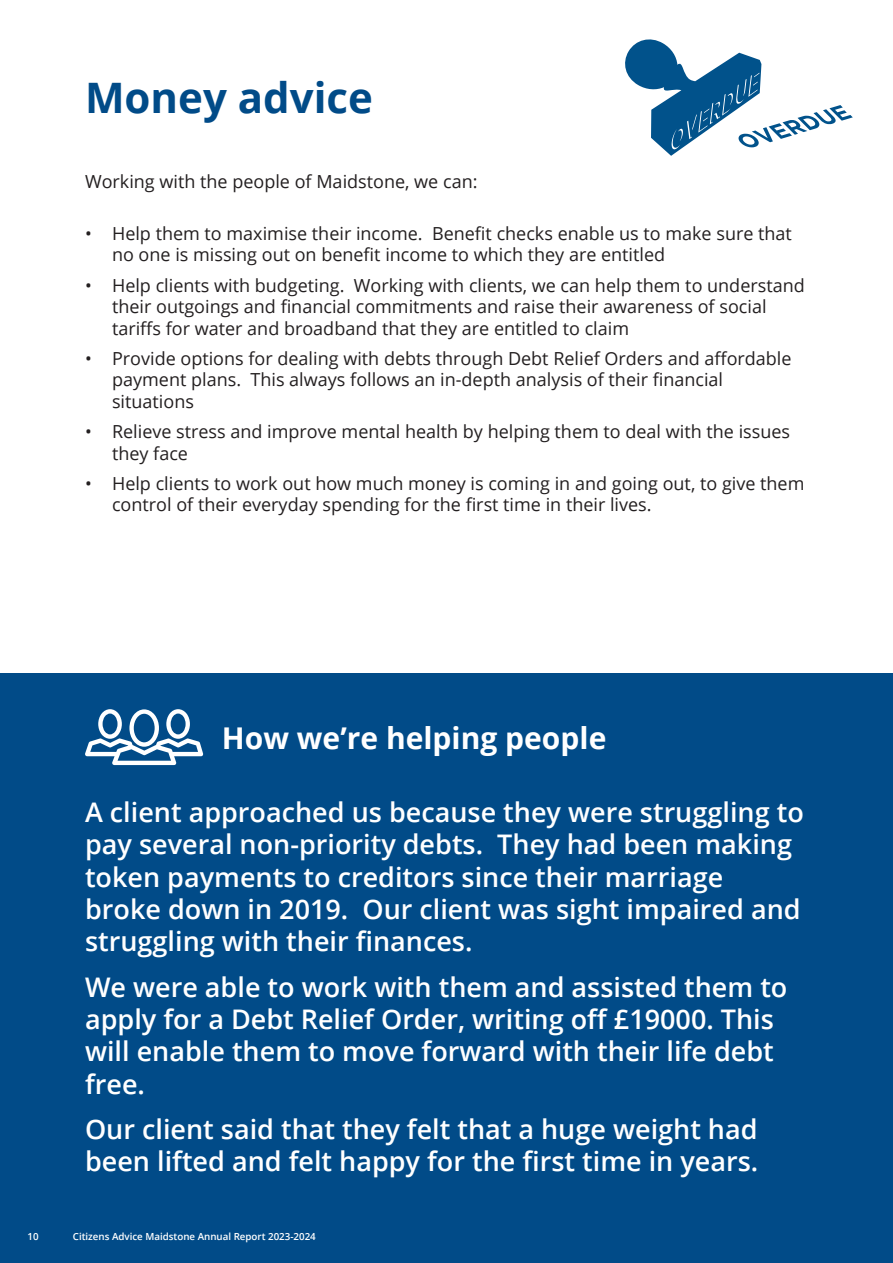
<style>
.page{position:relative;width:893px;height:1263px;background:#fff}
.page>*{position:absolute;margin:0;border:0;box-sizing:border-box;transform-origin:0 0}
.t1{font:700 42px "Open Sans";color:#014b88}
.t2{font:700 30px "Open Sans";color:#fff}
.t3{font:600 27px/32.4px "Open Sans";color:#fff}
.t4{font:18px/21.6px "Open Sans";color:#231f20}
.t5{font:600 9.75px "Open Sans";color:#fff}
</style>
<div class="page">
<div style="left:0;top:674px;width:893px;height:589px;background:#014b88"></div>
<svg style="left:85px;top:709px;width:118px;height:56px"></svg>
<svg style="left:625px;top:39px;width:228px;height:117px"></svg>
<p class="t1" style="left:85px;top:68px;width:289px">Money advice</p>
<p class="t4" style="left:85px;top:170px;width:394px">Working with the people of Maidstone, we can:</p>
<p class="t4" style="left:112px;top:222px;width:681px;text-indent:-27px">• Help them to maximise their income. Benefit checks enable us to make sure that no one is missing out on benefit income to which they are entitled</p>
<p class="t4" style="left:112px;top:274px;width:694px;text-indent:-27px">• Help clients with budgeting. Working with clients, we can help them to understand their outgoings and financial commitments and raise their awareness of social tariffs for water and broadband that they are entitled to claim</p>
<p class="t4" style="left:112px;top:347px;width:681px;text-indent:-27px">• Provide options for dealing with debts through Debt Relief Orders and affordable payment plans. This always follows an in-depth analysis of their financial situations</p>
<p class="t4" style="left:112px;top:420px;width:680px;text-indent:-27px">• Relieve stress and improve mental health by helping them to deal with the issues they face</p>
<p class="t4" style="left:112px;top:472px;width:694px;text-indent:-27px">• Help clients to work out how much money is coming in and going out, to give them control of their everyday spending for the first time in their lives.</p>
<p class="t2" style="left:222px;top:717px;width:386px">How we’re helping people</p>
<p class="t3" style="left:85px;top:795px;width:720px">A client approached us because they were struggling to pay several non-priority debts. They had been making token payments to creditors since their marriage broke down in 2019. Our client was sight impaired and struggling with their finances.</p>
<p class="t3" style="left:85px;top:970px;width:704px">We were able to work with them and assisted them to apply for a Debt Relief Order, writing off £19000. This will enable them to move forward with their life debt free.</p>
<p class="t3" style="left:85px;top:1112px;width:675px">Our client said that they felt that a huge weight had been lifted and felt happy for the first time in years.</p>
<p class="t5" style="left:28px;top:1229px;width:13px">10</p>
<p class="t5" style="left:73px;top:1229px;width:245px">Citizens Advice Maidstone Annual Report 2023-2024</p>
</div>
